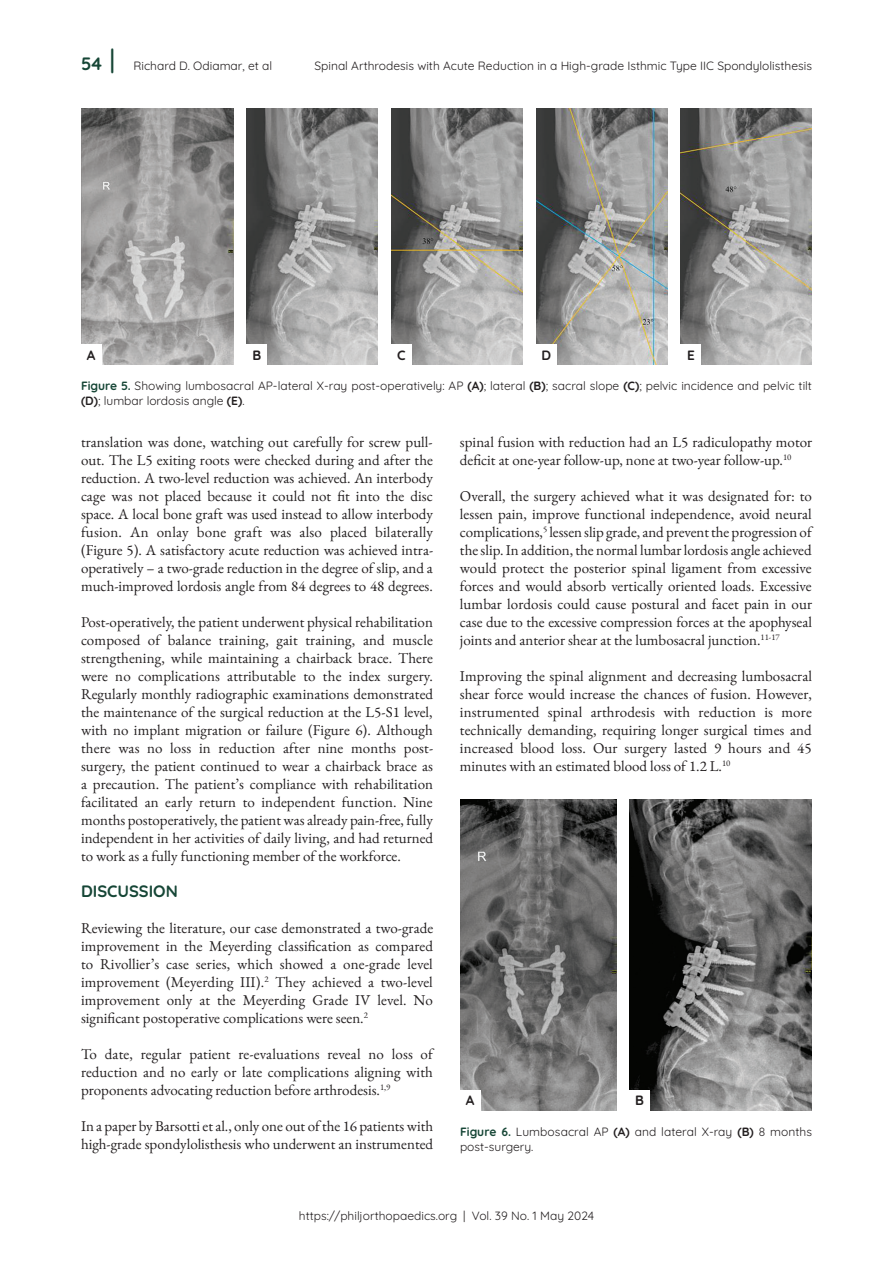
<style>
.page{position:relative;width:893px;height:1263px;background:#fff}
.page>*{position:absolute;margin:0;border:0;box-sizing:border-box;transform-origin:0 0}
.t1{font:700 27px "Quicksand";color:#164636;scale:.67 1}
.t2{font:700 18px "Quicksand";color:#164636}
.t3{font:700 16.5px "Quicksand";color:#164636}
.t4{font:15px/18px "EB Garamond";color:#231f20;text-align:justify}
.t5{font:700 13.5px "Quicksand";color:#231f20}
.t6{font:12px/15px "Quicksand";color:#231f20}
.s1{font-weight:700;color:#164636}
.s2{font-weight:700}
</style>
<div class="page">
<img style="left:629px;top:800px;width:183px;height:310px">
<div style="left:629px;top:1090px;width:21px;height:20px;background:#fff"></div>
<img style="left:460px;top:800px;width:156px;height:310px">
<div style="left:460px;top:1090px;width:20px;height:20px;background:#fff"></div>
<img style="left:391px;top:108px;width:132px;height:257px">
<div style="left:391px;top:344px;width:21px;height:20px;background:#fff"></div>
<img style="left:81px;top:108px;width:152px;height:256px">
<div style="left:81px;top:344px;width:20px;height:20px;background:#fff"></div>
<img style="left:247px;top:108px;width:131px;height:257px">
<div style="left:247px;top:344px;width:20px;height:20px;background:#fff"></div>
<img style="left:681px;top:108px;width:131px;height:257px">
<div style="left:681px;top:344px;width:20px;height:20px;background:#fff"></div>
<img style="left:536px;top:108px;width:131px;height:257px">
<div style="left:536px;top:344px;width:20px;height:20px;background:#fff"></div>
<h1 class="t1" style="left:110px;top:38px;width:8px">|</h1>
<p class="t2" style="left:81px;top:49px;width:22px">54</p>
<p class="t6" style="left:133px;top:57px;width:140px">Richard D. Odiamar, et al</p>
<p class="t6" style="left:314px;top:57px;width:499px">Spinal Arthrodesis with Acute Reduction in a High-grade Isthmic Type IIC Spondylolisthesis</p>
<p class="t5" style="left:87px;top:344px;width:10px">A</p>
<p class="t5" style="left:252px;top:344px;width:10px">B</p>
<p class="t5" style="left:397px;top:344px;width:10px">C</p>
<p class="t6" style="left:81px;top:377px;width:732px"><span class="s1">FIGURE 5.</span> Showing lumbosacral AP-lateral X-ray post-operatively: AP <span class="s2">(A)</span>; lateral <span class="s2">(B)</span>; sacral slope <span class="s2">(C)</span>; pelvic incidence and pelvic tilt <span class="s2">(D)</span>; lumbar lordosis angle <span class="s2">(E)</span>.</p>
<p class="t5" style="left:541px;top:344px;width:11px">D</p>
<p class="t5" style="left:687px;top:344px;width:9px">E</p>
<p class="t4" style="left:81px;top:433px;width:354px">translation was done, watching out carefully for screw pull&shy;out. The L5 exiting roots were checked during and after the reduction. A two-level reduction was achieved. An interbody cage was not placed because it could not fit into the disc space. A local bone graft was used instead to allow interbody fusion. An onlay bone graft was also placed bilaterally (Figure 5). A satisfactory acute reduction was achieved intra&shy;operatively – a two-grade reduction in the degree of slip, and a much-improved lordosis angle from 84 degrees to 48 degrees.</p>
<p class="t4" style="left:81px;top:613px;width:354px">Post-operatively, the patient underwent physical rehabilitation composed of balance training, gait training, and muscle strengthening, while maintaining a chairback brace. There were no complications attributable to the index surgery.<br>Regularly monthly radiographic examinations demonstrated the maintenance of the surgical reduction at the L5-S1 level, with no implant migration or failure (Figure 6). Although there was no loss in reduction after nine months post&shy;surgery, the patient continued to wear a chairback brace as a precaution. The patient’s compliance with rehabilitation facilitated an early return to independent function. Nine months postoperatively, the patient was already pain-free, fully independent in her activities of daily living, and had returned to work as a fully functioning member of the workforce.</p>
<p class="t3" style="left:81px;top:878px;width:22px">DISCUSSION</p>
<p class="t4" style="left:81px;top:919px;width:354px">Reviewing the literature, our case demonstrated a two-grade improvement in the Meyerding classification as compared to Rivollier’s case series, which showed a one-grade level improvement (Meyerding III).<sup>2</sup> They achieved a two-level improvement only at the Meyerding Grade IV level. No significant postoperative complications were seen.<sup>2</sup></p>
<p class="t4" style="left:81px;top:1045px;width:353px">To date, regular patient re-evaluations reveal no loss of reduction and no early or late complications aligning with proponents advocating reduction before arthrodesis.<sup>1,9</sup></p>
<p class="t4" style="left:81px;top:1117px;width:354px">In a paper by Barsotti et al., only one out of the 16 patients with high-grade spondylolisthesis who underwent an instrumented</p>
<p class="t6" style="left:460px;top:1123px;width:353px"><span class="s1">FIGURE 6.</span> Lumbosacral AP <span class="s2">(A)</span> and lateral X-ray <span class="s2">(B)</span> 8 months post-surgery.</p>
<p class="t4" style="left:460px;top:433px;width:354px">spinal fusion with reduction had an L5 radiculopathy motor deficit at one-year follow-up, none at two-year follow-up.<sup>10</sup></p>
<p class="t4" style="left:460px;top:487px;width:354px">Overall, the surgery achieved what it was designated for: to lessen pain, improve functional independence, avoid neural complications,<sup>5</sup> lessen slip grade, and prevent the progression of the slip. In addition, the normal lumbar lordosis angle achieved would protect the posterior spinal ligament from excessive forces and would absorb vertically oriented loads. Excessive lumbar lordosis could cause postural and facet pain in our case due to the excessive compression forces at the apophyseal joints and anterior shear at the lumbosacral junction.<sup>11-17</sup></p>
<p class="t4" style="left:460px;top:667px;width:354px">Improving the spinal alignment and decreasing lumbosacral shear force would increase the chances of fusion. However, instrumented spinal arthrodesis with reduction is more technically demanding, requiring longer surgical times and increased blood loss. Our surgery lasted 9 hours and 45 minutes with an estimated blood loss of 1.2 L.<sup>10</sup></p>
<p class="t5" style="left:466px;top:1089px;width:10px">A</p>
<p class="t5" style="left:635px;top:1089px;width:10px">B</p>
<p class="t6" style="left:299px;top:1207px;width:297px">https://philjorthopaedics.org | Vol. 39 No. 1 May 2024</p>
</div>
